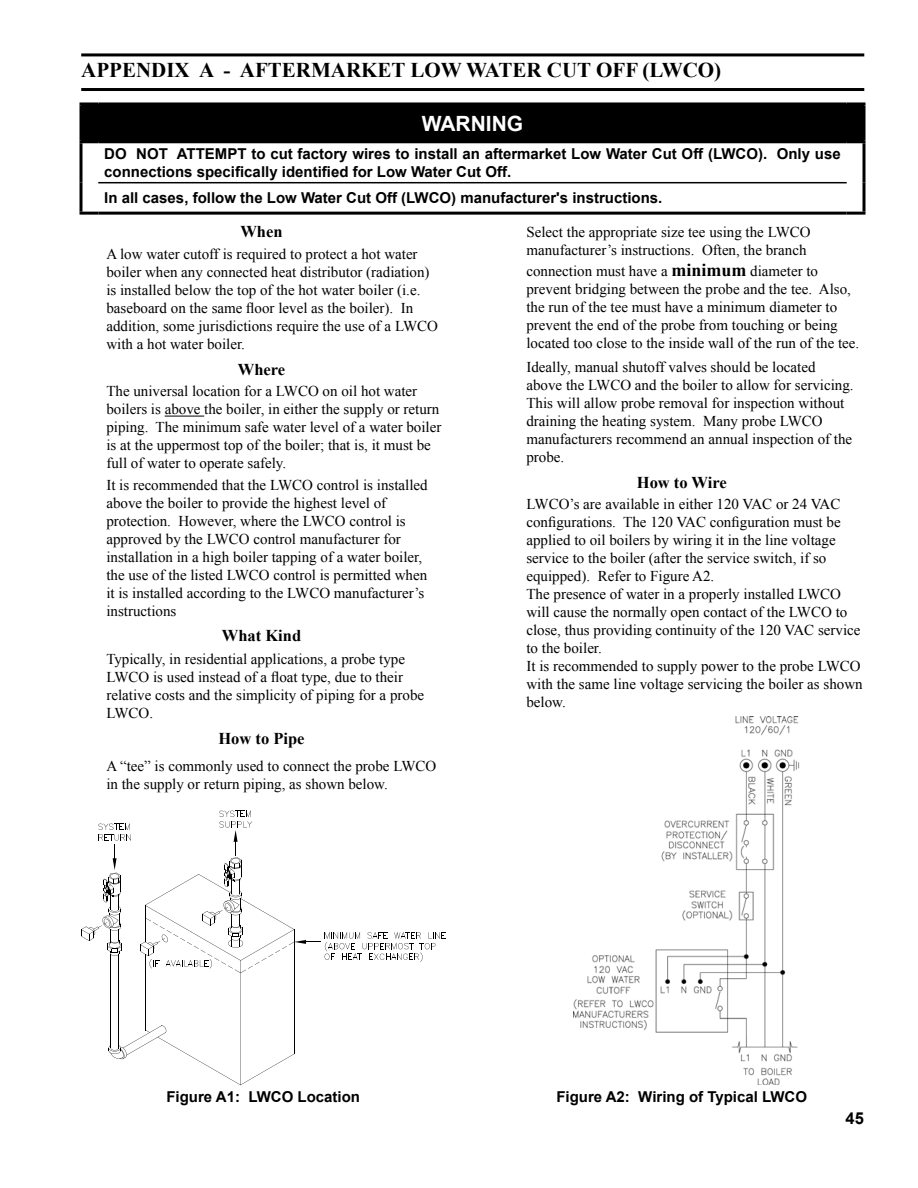
<style>
.page{position:relative;width:918px;height:1188px;background:#fff}
.page>*{position:absolute;margin:0;border:0;box-sizing:border-box;transform-origin:0 0}
.t1{font:700 21px "Times New Roman";color:#000}
.t2{font:700 21px "Arial";color:#fff}
.t3{font:700 16.5px "Times New Roman";color:#000}
.t4{font:700 16.5px "Arial";color:#000}
.t5{font:15px/18px "Times New Roman";color:#000}
.t6{font:700 15px/18px "Arial";color:#000}
.s1{font-weight:700;font-size:18px}
</style>
<div class="page">
<hr style="left:81px;top:53px;width:783px;height:3px;background:#000">
<hr style="left:81px;top:88px;width:783px;height:3px;background:#000">
<img style="left:574px;top:717px;width:226px;height:367px">
<hr style="left:165px;top:416px;width:39px;height:1px;background:#000">
<div style="left:81px;top:104px;width:783px;height:38px;background:#000"></div>
<hr style="left:80px;top:143px;width:2px;height:40px;background:#000">
<svg style="left:862px;top:143px;width:4px;height:40px"></svg>
<hr style="left:80px;top:183px;width:2px;height:29px;background:#000">
<svg style="left:862px;top:183px;width:4px;height:29px"></svg>
<hr style="left:80px;top:102px;width:18px;height:3px;background:#000">
<hr style="left:80px;top:105px;width:2px;height:35px;background:#000">
<hr style="left:98px;top:102px;width:749px;height:3px;background:#000">
<hr style="left:847px;top:102px;width:18px;height:3px;background:#000">
<svg style="left:864px;top:105px;width:2px;height:35px"></svg>
<hr style="left:80px;top:140px;width:18px;height:3px;background:#000">
<hr style="left:98px;top:140px;width:749px;height:3px;background:#000">
<hr style="left:847px;top:140px;width:18px;height:3px;background:#000">
<hr style="left:98px;top:182px;width:749px;height:1px;background:#000">
<hr style="left:80px;top:212px;width:18px;height:3px;background:#000">
<hr style="left:98px;top:212px;width:749px;height:3px;background:#000">
<hr style="left:847px;top:212px;width:18px;height:3px;background:#000">
<svg style="left:81px;top:810px;width:365px;height:275px"></svg>
<h1 class="t1" style="left:81px;top:56px;width:29px">Appe</h1>
<h1 class="t1" style="left:136px;top:56px;width:29px">ndix</h1>
<h1 class="t1" style="left:199px;top:56px;width:524px">A - AFTERMARKET Low Water Cut Off (LWCO)</h1>
<h1 class="t2" style="left:422px;top:109px;width:103px">WARNING</h1>
<p class="t6" style="left:104px;top:145px;width:738px">DO NOT ATTEMPT to cut factory wires to install an aftermarket Low Water Cut Off (LWCO). Only use connections specifically identified for Low Water Cut Off.</p>
<p class="t6" style="left:104px;top:190px;width:560px">In all cases, follow the Low Water Cut Off (LWCO) manufacturer's instructions.</p>
<p class="t3" style="left:240px;top:221px;width:44px">When</p>
<p class="t5" style="left:106px;top:244px;width:333px">A low water cutoff is required to protect a hot water boiler when any connected heat distributor (radiation) is installed below the top of the hot water boiler (i.e. baseboard on the same floor level as the boiler). In addition, some jurisdictions require the use of a LWCO with a hot water boiler.</p>
<p class="t3" style="left:238px;top:358px;width:49px">Where</p>
<p class="t5" style="left:106px;top:382px;width:337px">The universal location for a LWCO on oil hot water boilers is above the boiler, in either the supply or return piping. The minimum safe water level of a water boiler is at the uppermost top of the boiler; that is, it must be full of water to operate safely.</p>
<p class="t5" style="left:106px;top:475px;width:323px">It is recommended that the LWCO control is installed above the boiler to provide the highest level of protection. However, where the LWCO control is approved by the LWCO control manufacturer for installation in a high boiler tapping of a water boiler, the use of the listed LWCO control is permitted when it is installed according to the LWCO manufacturer’s instructions</p>
<p class="t3" style="left:222px;top:624px;width:81px">What Kind</p>
<p class="t5" style="left:106px;top:650px;width:319px">Typically, in residential applications, a probe type LWCO is used instead of a float type, due to their relative costs and the simplicity of piping for a probe LWCO.</p>
<p class="t3" style="left:218px;top:728px;width:88px">How to Pipe</p>
<p class="t5" style="left:106px;top:757px;width:332px">A “tee” is commonly used to connect the probe LWCO in the supply or return piping, as shown below.</p>
<p class="t5" style="left:526px;top:222px;width:286px">Select the appropriate size tee using the LWCO manufacturer’s instructions. Often, the branch</p>
<p class="t5" style="left:526px;top:262px;width:334px">connection must have a <span class="s1">minimum</span> diameter to prevent bridging between the probe and the tee. Also, the run of the tee must have a minimum diameter to prevent the end of the probe from touching or being located too close to the inside wall of the run of the tee.</p>
<p class="t5" style="left:526px;top:357px;width:329px">Ideally, manual shutoff valves should be located above the LWCO and the boiler to allow for servicing.<br>This will allow probe removal for inspection without draining the heating system. Many probe LWCO manufacturers recommend an annual inspection of the probe.</p>
<p class="t3" style="left:637px;top:471px;width:91px">How to Wire</p>
<p class="t5" style="left:526px;top:495px;width:338px">LWCO’s are available in either 120 VAC or 24 VAC configurations. The 120 VAC configuration must be applied to oil boilers by wiring it in the line voltage service to the boiler (after the service switch, if so equipped). Refer to Figure A2.<br>The presence of water in a properly installed LWCO will cause the normally open contact of the LWCO to close, thus providing continuity of the 120 VAC service to the boiler.<br>It is recommended to supply power to the probe LWCO with the same line voltage servicing the boiler as shown below.</p>
<p class="t6" style="left:166px;top:1088px;width:195px">Figure A1: LWCO Location</p>
<p class="t6" style="left:556px;top:1089px;width:252px">Figure A2: Wiring of Typical LWCO</p>
<p class="t4" style="left:846px;top:1108px;width:20px">45</p>
</div>
